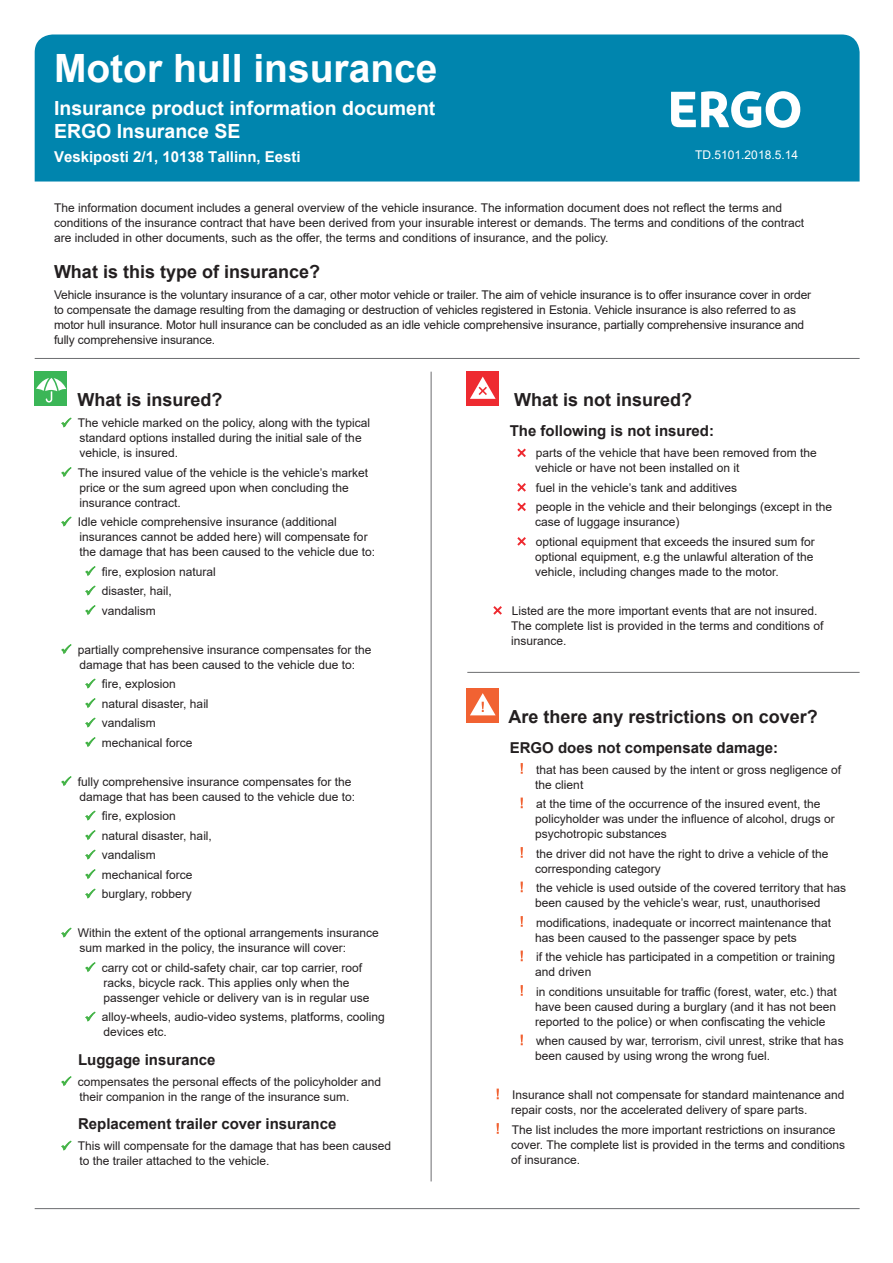
<style>
.page{position:relative;width:893px;height:1263px;background:#fff}
.page>*{position:absolute;margin:0;border:0;box-sizing:border-box;transform-origin:0 0}
.t1{font:700 39px "Arial";color:#fff}
.t2{font:700 19.5px/23.4px "Arial";color:#fff}
.t3{font:700 18px "Arial";color:#231f20}
.t4{font:700 15px "Arial";color:#231f20}
.t5{font:700 15px "Arial";color:#fff}
.t6{font:12px/15px "Arial";color:#231f20}
.t7{font:12px "Arial";color:#fff}
</style>
<div class="page">
<div style="left:35px;top:35px;width:825px;height:147px;background:#0085ae"></div>
<hr style="left:35px;top:358px;width:825px;height:1px;background:#6c6d70">
<hr style="left:35px;top:1208px;width:825px;height:1px;background:#6c6d70">
<hr style="left:467px;top:672px;width:393px;height:1px;background:#6c6d70">
<div style="left:34px;top:372px;width:33px;height:34px;background:#3bb657"></div>
<svg style="left:36px;top:378px;width:30px;height:25px"></svg>
<svg style="left:61px;top:418px;width:11px;height:10px"></svg>
<svg style="left:61px;top:467px;width:11px;height:10px"></svg>
<svg style="left:61px;top:517px;width:11px;height:10px"></svg>
<svg style="left:85px;top:566px;width:11px;height:10px"></svg>
<svg style="left:85px;top:586px;width:11px;height:10px"></svg>
<svg style="left:85px;top:605px;width:11px;height:10px"></svg>
<svg style="left:61px;top:644px;width:11px;height:10px"></svg>
<svg style="left:85px;top:679px;width:11px;height:10px"></svg>
<svg style="left:85px;top:698px;width:11px;height:10px"></svg>
<svg style="left:85px;top:718px;width:11px;height:10px"></svg>
<svg style="left:85px;top:737px;width:11px;height:10px"></svg>
<svg style="left:61px;top:776px;width:11px;height:10px"></svg>
<svg style="left:85px;top:811px;width:11px;height:10px"></svg>
<svg style="left:85px;top:830px;width:11px;height:10px"></svg>
<svg style="left:85px;top:850px;width:11px;height:10px"></svg>
<svg style="left:85px;top:869px;width:11px;height:10px"></svg>
<svg style="left:85px;top:889px;width:11px;height:10px"></svg>
<svg style="left:61px;top:928px;width:11px;height:10px"></svg>
<svg style="left:85px;top:962px;width:11px;height:10px"></svg>
<svg style="left:85px;top:1012px;width:11px;height:10px"></svg>
<svg style="left:61px;top:1076px;width:11px;height:10px"></svg>
<svg style="left:61px;top:1141px;width:11px;height:10px"></svg>
<div style="left:466px;top:688px;width:33px;height:35px;background:#f16232"></div>
<svg style="left:470px;top:693px;width:26px;height:22px"></svg>
<svg style="left:521px;top:763px;width:2px;height:11px"></svg>
<svg style="left:521px;top:797px;width:2px;height:11px"></svg>
<svg style="left:521px;top:847px;width:2px;height:11px"></svg>
<svg style="left:521px;top:881px;width:2px;height:11px"></svg>
<svg style="left:521px;top:916px;width:2px;height:11px"></svg>
<svg style="left:521px;top:950px;width:2px;height:11px"></svg>
<svg style="left:521px;top:985px;width:2px;height:11px"></svg>
<svg style="left:521px;top:1034px;width:2px;height:11px"></svg>
<svg style="left:497px;top:1088px;width:2px;height:11px"></svg>
<svg style="left:497px;top:1123px;width:2px;height:11px"></svg>
<div style="left:466px;top:372px;width:33px;height:34px;background:#ee2a30"></div>
<svg style="left:470px;top:377px;width:26px;height:22px"></svg>
<svg style="left:517px;top:448px;width:9px;height:9px"></svg>
<svg style="left:517px;top:483px;width:9px;height:9px"></svg>
<svg style="left:517px;top:502px;width:9px;height:9px"></svg>
<svg style="left:517px;top:537px;width:9px;height:9px"></svg>
<svg style="left:493px;top:606px;width:9px;height:9px"></svg>
<hr style="left:431px;top:372px;width:1px;height:809px;background:#6c6d70">
<svg style="left:671px;top:91px;width:129px;height:37px"></svg>
<h1 class="t1" style="left:54px;top:41px;width:385px">Motor hull insurance</h1>
<h2 class="t2" style="left:54px;top:96px;width:383px">Insurance product information document<br>ERGO Insurance SE</h2>
<p class="t5" style="left:54px;top:146px;width:248px">Veskiposti 2/1, 10138 Tallinn, Eesti</p>
<p class="t6" style="left:54px;top:200px;width:752px">The information document includes a general overview of the vehicle insurance. The information document does not reflect the terms and conditions of the insurance contract that have been derived from your insurable interest or demands. The terms and conditions of the contract are included in other documents, such as the offer, the terms and conditions of insurance, and the policy.</p>
<h3 class="t3" style="left:54px;top:259px;width:268px">What is this type of insurance?</h3>
<p class="t6" style="left:54px;top:287px;width:759px">Vehicle insurance is the voluntary insurance of a car, other motor vehicle or trailer. The aim of vehicle insurance is to offer insurance cover in order to compensate the damage resulting from the damaging or destruction of vehicles registered in Estonia. Vehicle insurance is also referred to as motor hull insurance. Motor hull insurance can be concluded as an idle vehicle comprehensive insurance, partially comprehensive insurance and fully comprehensive insurance.</p>
<p class="t7" style="left:695px;top:147px;width:104px">TD.5101.2018.5.14</p>
<h3 class="t3" style="left:77px;top:387px;width:147px">What is insured?</h3>
<p class="t6" style="left:78px;top:415px;width:294px">The vehicle marked on the policy, along with the typical standard options installed during the initial sale of the vehicle, is insured.</p>
<p class="t6" style="left:78px;top:465px;width:292px">The insured value of the vehicle is the vehicle’s market price or the sum agreed upon when concluding the insurance contract.</p>
<p class="t6" style="left:78px;top:514px;width:299px">Idle vehicle comprehensive insurance (additional insurances cannot be added here) will compensate for the damage that has been caused to the vehicle due to:</p>
<p class="t6" style="left:102px;top:562px;width:116px;line-height:19.5px">fire, explosion natural disaster, hail, vandalism</p>
<p class="t6" style="left:78px;top:642px;width:295px">partially comprehensive insurance compensates for the damage that has been caused to the vehicle due to:</p>
<p class="t6" style="left:102px;top:674px;width:108px;line-height:19.5px">fire, explosion natural disaster, hail vandalism mechanical force</p>
<p class="t6" style="left:78px;top:774px;width:279px">fully comprehensive insurance compensates for the damage that has been caused to the vehicle due to:</p>
<p class="t6" style="left:102px;top:806px;width:112px;line-height:19.5px">fire, explosion natural disaster, hail, vandalism mechanical force burglary, robbery</p>
<p class="t6" style="left:78px;top:925px;width:302px">Within the extent of the optional arrangements insurance sum marked in the policy, the insurance will cover:</p>
<p class="t6" style="left:102px;top:960px;width:269px">carry cot or child-safety chair, car top carrier, roof racks, bicycle rack. This applies only when the passenger vehicle or delivery van is in regular use</p>
<p class="t6" style="left:102px;top:1009px;width:284px">alloy-wheels, audio-video systems, platforms, cooling devices etc.</p>
<p class="t4" style="left:78px;top:1049px;width:139px">Luggage insurance</p>
<p class="t6" style="left:78px;top:1074px;width:305px">compensates the personal effects of the policyholder and their companion in the range of the insurance sum.</p>
<p class="t4" style="left:78px;top:1113px;width:260px">Replacement trailer cover insurance</p>
<p class="t6" style="left:78px;top:1138px;width:315px">This will compensate for the damage that has been caused to the trailer attached to the vehicle.</p>
<h3 class="t3" style="left:514px;top:387px;width:179px">What is not insured?</h3>
<p class="t4" style="left:510px;top:420px;width:206px">The following is not insured:</p>
<p class="t6" style="left:535px;top:445px;width:283px">parts of the vehicle that have been removed from the vehicle or have not been installed on it</p>
<p class="t6" style="left:536px;top:478px;width:298px;line-height:19.5px">fuel in the vehicle’s tank and additives<br>people in the vehicle and their belongings (except in the</p>
<p class="t6" style="left:535px;top:512px;width:281px;line-height:19.5px">case of luggage insurance)<br>optional equipment that exceeds the insured sum for</p>
<p class="t6" style="left:535px;top:549px;width:280px">optional equipment, e.g the unlawful alteration of the vehicle, including changes made to the motor.</p>
<p class="t6" style="left:511px;top:603px;width:314px">Listed are the more important events that are not insured.<br>The complete list is provided in the terms and conditions of insurance.</p>
<h3 class="t3" style="left:509px;top:704px;width:311px">Are there any restrictions on cover?</h3>
<p class="t4" style="left:510px;top:737px;width:270px">ERGO does not compensate damage:</p>
<p class="t6" style="left:535px;top:762px;width:307px">that has been caused by the intent or gross negligence of the client</p>
<p class="t6" style="left:535px;top:796px;width:301px">at the time of the occurrence of the insured event, the policyholder was under the influence of alcohol, drugs or psychotropic substances</p>
<p class="t6" style="left:535px;top:846px;width:295px">the driver did not have the right to drive a vehicle of the corresponding category</p>
<p class="t6" style="left:535px;top:880px;width:312px">the vehicle is used outside of the covered territory that has been caused by the vehicle’s wear, rust, unauthorised</p>
<p class="t6" style="left:535px;top:915px;width:297px">modifications, inadequate or incorrect maintenance that has been caused to the passenger space by pets</p>
<p class="t6" style="left:535px;top:949px;width:301px">if the vehicle has participated in a competition or training and driven</p>
<p class="t6" style="left:535px;top:984px;width:303px;text-align:justify">in conditions unsuitable for traffic (forest, water, etc.) that have been caused during a burglary (and it has not been reported to the police) or when confiscating the vehicle</p>
<p class="t6" style="left:535px;top:1033px;width:310px">when caused by war, terrorism, civil unrest, strike that has been caused by using wrong the wrong fuel.</p>
<p class="t6" style="left:511px;top:1087px;width:335px">Insurance shall not compensate for standard maintenance and repair costs, nor the accelerated delivery of spare parts.</p>
<p class="t6" style="left:511px;top:1122px;width:335px">The list includes the more important restrictions on insurance cover. The complete list is provided in the terms and conditions of insurance.</p>
</div>
